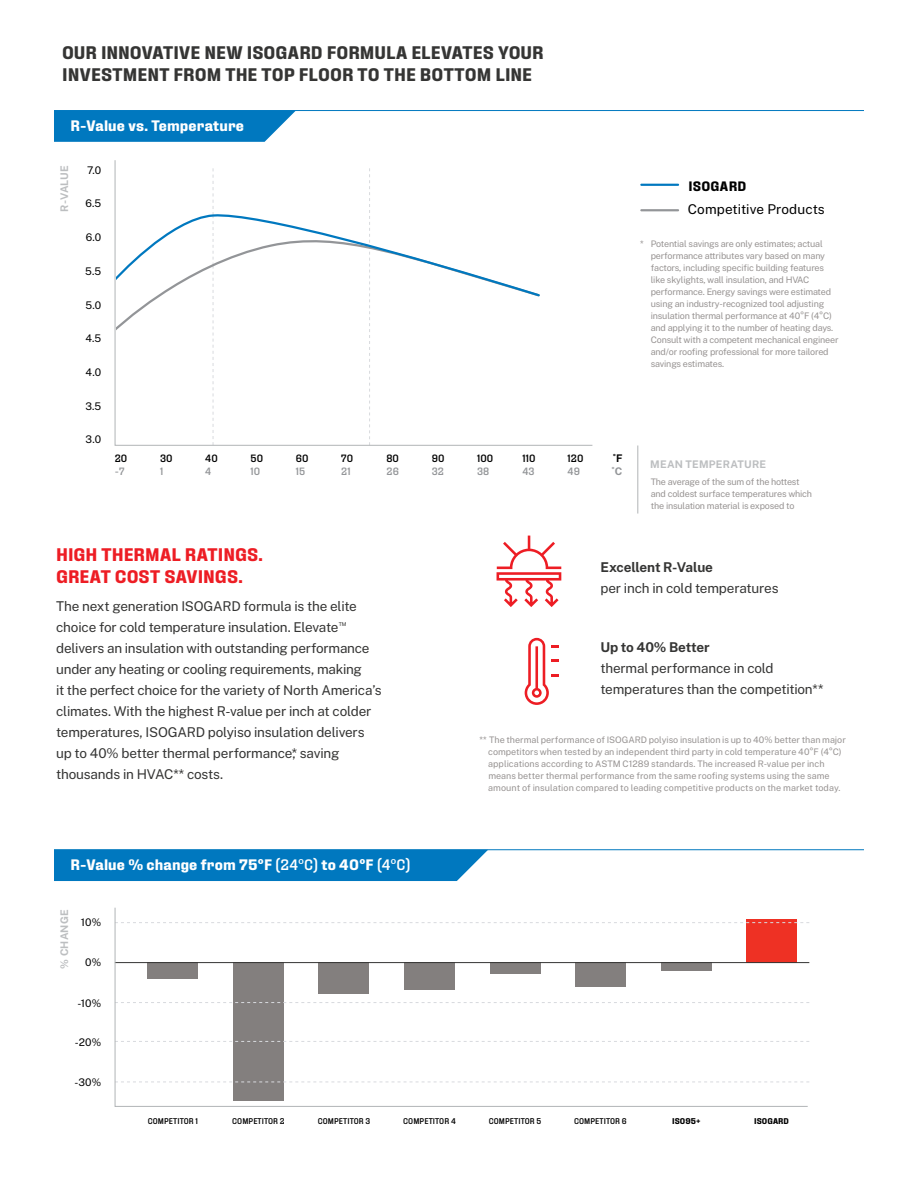
<style>
.page{position:relative;width:918px;height:1188px;background:#fff}
.page>*{position:absolute;margin:0;border:0;box-sizing:border-box;transform-origin:0 0}
.t1{font:700 18px/22.5px "Fixture";color:#353534}
.t2{font:700 18px/22.5px "Fixture";color:#ed1d24}
.t3{font:700 15px "Fixture";letter-spacing:.01em;color:#fff}
.t4{font:13.5px/21px "Public Sans";letter-spacing:-.015em;color:#353534}
.t5{font:700 13.5px "Public Sans";letter-spacing:-.01em;color:#353534}
.t6{font:13.5px "Public Sans";letter-spacing:.01em;color:#000}
.t7{font:700 13.5px "Fixture";letter-spacing:.015em;color:#000}
.t8{font:10.5px "Public Sans";letter-spacing:.01em;color:#000}
.t9{font:700 10.5px "Public Sans";letter-spacing:.02em;color:#bcbec0}
.t10{font:500 10.5px "Fixture";letter-spacing:.01em;color:#000}
.t11{font:500 10.5px "Fixture";letter-spacing:.01em;color:#939598}
.t12{font:700 10.5px "Public Sans";color:#000}
.t13{font:700 10.5px "Public Sans";color:#939598}
.t14{font:9px/12px "Public Sans";letter-spacing:-.02em;color:#979392}
.t15{font:9px/12px "Public Sans";color:#979392}
.t16{font:500 8.25px "Fixture";letter-spacing:.01em;color:#000}
.t17{font:700 8.25px "Fixture";letter-spacing:.01em;color:#000}
.t18{font:5.25px "Public Sans";color:#353534}
.s1{font-family:"Public Sans";font-weight:900}
.s2{font-weight:500}
.s3{font-family:"Public Sans";font-weight:500}
</style>
<div class="page">
<hr style="left:54px;top:110px;width:810px;height:1px;background:#0078bf">
<svg style="left:54px;top:111px;width:242px;height:31px;background:#1281c3"></svg>
<hr style="left:54px;top:849px;width:810px;height:1px;background:#0078bf">
<div style="left:54px;top:850px;width:434px;height:31px;background:#0078bf"></div>
<hr style="left:115px;top:962px;width:694px;height:1px;background:#353534">
<svg style="left:114px;top:160px;width:479px;height:286px"></svg>
<hr style="left:640px;top:184px;width:39px;height:2px;background:#0078bf">
<hr style="left:640px;top:209px;width:39px;height:2px;background:#939598">
<svg style="left:497px;top:536px;width:64px;height:71px"></svg>
<svg style="left:525px;top:638px;width:33px;height:67px"></svg>
<svg style="left:114px;top:907px;width:694px;height:200px"></svg>
<hr style="left:637px;top:446px;width:1px;height:68px;background:#b1b4b6">
<h1 class="t1" style="left:62px;top:41px;width:483px">OUR INNOVATIVE NEW ISOGARD FORMULA ELEVATES YOUR<br>INVESTMENT FROM THE TOP FLOOR TO THE BOTTOM LINE</h1>
<h2 class="t3" style="left:70px;top:116px;width:175px">R-Value vs. Temperature</h2>
<p class="t9" style="left:57px;top:212px;width:48px;rotate:-90deg">R-VALUE</p>
<p class="t8" style="left:87px;top:163px;width:16px">7.0</p>
<p class="t8" style="left:85px;top:197px;width:17px">6.5</p>
<p class="t8" style="left:86px;top:230px;width:17px">6.0</p>
<p class="t8" style="left:85px;top:264px;width:18px">5.5</p>
<p class="t8" style="left:86px;top:298px;width:17px">5.0</p>
<p class="t8" style="left:85px;top:332px;width:17px">4.5</p>
<p class="t8" style="left:86px;top:365px;width:17px">4.0</p>
<p class="t8" style="left:85px;top:399px;width:17px">3.5</p>
<p class="t8" style="left:86px;top:433px;width:17px">3.0</p>
<p class="t10" style="left:115px;top:452px;width:14px">20</p>
<p class="t11" style="left:115px;top:464px;width:11px">-7</p>
<p class="t10" style="left:160px;top:452px;width:14px">30</p>
<p class="t11" style="left:160px;top:464px;width:5px">1</p>
<p class="t10" style="left:205px;top:452px;width:14px">40</p>
<p class="t11" style="left:205px;top:464px;width:7px">4</p>
<p class="t10" style="left:251px;top:452px;width:14px">50</p>
<p class="t11" style="left:251px;top:464px;width:11px">10</p>
<p class="t10" style="left:296px;top:452px;width:14px">60</p>
<p class="t11" style="left:296px;top:464px;width:11px">15</p>
<p class="t10" style="left:341px;top:452px;width:13px">70</p>
<p class="t11" style="left:341px;top:464px;width:11px">21</p>
<p class="t10" style="left:386px;top:452px;width:14px">80</p>
<p class="t11" style="left:386px;top:464px;width:14px">26</p>
<p class="t10" style="left:432px;top:452px;width:14px">90</p>
<p class="t11" style="left:432px;top:464px;width:14px">32</p>
<p class="t10" style="left:477px;top:452px;width:18px">100</p>
<p class="t11" style="left:477px;top:464px;width:14px">38</p>
<p class="t10" style="left:522px;top:452px;width:15px">110</p>
<p class="t11" style="left:522px;top:464px;width:14px">43</p>
<p class="t10" style="left:568px;top:452px;width:17px">120</p>
<p class="t11" style="left:568px;top:464px;width:14px">49</p>
<h3 class="t7" style="left:688px;top:178px;width:60px">ISOGARD</h3>
<h3 class="t6" style="left:688px;top:200px;width:139px">Competitive Products</h3>
<p class="t14" style="left:651px;top:238px;width:189px;text-indent:-11px">* Potential savings are only estimates; actual performance attributes vary based on many factors, including specific building features like skylights, wall insulation, and HVAC performance. Energy savings were estimated using an industry-recognized tool adjusting insulation thermal performance at 40°F (4°C) and applying it to the number of heating days.<br>Consult with a competent mechanical engineer and/or roofing professional for more tailored savings estimates.</p>
<p class="t12" style="left:613px;top:451px;width:11px">˚F</p>
<p class="t13" style="left:612px;top:464px;width:12px">˚C</p>
<p class="t9" style="left:650px;top:457px;width:117px">MEAN TEMPERATURE</p>
<p class="t14" style="left:651px;top:475px;width:163px">The average of the sum of the hottest and coldest surface temperatures which the insulation material is exposed to</p>
<h1 class="t2" style="left:56px;top:544px;width:208px">HIGH THERMAL RATINGS.<br>GREAT COST SAVINGS.</h1>
<h3 class="t4" style="left:56px;top:595px;width:302px">The next generation ISOGARD formula is the elite choice for cold temperature insulation. Elevate</h3>
<p class="t18" style="left:339px;top:621px;width:9px">TM</p>
<p class="t4" style="left:56px;top:637px;width:327px">delivers an insulation with outstanding performance under any heating or cooling requirements, making<br>it the perfect choice for the variety of North America’s climates. With the highest R-value per inch at colder temperatures, ISOGARD polyiso insulation delivers up to 40% better thermal performance,* saving thousands in HVAC** costs.</p>
<h2 class="t3" style="left:70px;top:855px;width:341px">R-Value % change from 75<span class="s1">º</span>F <span class="s2">(24</span><span class="s3">º</span><span class="s2">C)</span> to 40<span class="s1">º</span>F <span class="s2">(4</span><span class="s3">º</span><span class="s2">C)</span></h2>
<p class="t9" style="left:57px;top:969px;width:61px;rotate:-90deg">% CHANGE</p>
<p class="t8" style="left:81px;top:915px;width:22px">10%</p>
<p class="t8" style="left:85px;top:956px;width:18px">0%</p>
<p class="t8" style="left:78px;top:996px;width:25px">-10%</p>
<p class="t8" style="left:75px;top:1036px;width:28px">-20%</p>
<p class="t8" style="left:75px;top:1075px;width:28px">-30%</p>
<h3 class="t5" style="left:600px;top:558px;width:114px">Excellent R-Value</h3>
<h3 class="t4" style="left:600px;top:577px;width:180px">per inch in cold temperatures</h3>
<h3 class="t5" style="left:600px;top:638px;width:111px">Up to 40% Better</h3>
<h3 class="t4" style="left:600px;top:657px;width:224px">thermal performance in cold temperatures than the competition**</h3>
<p class="t15" style="left:488px;top:734px;width:359px;text-indent:-9px">** The thermal performance of ISOGARD polyiso insulation is up to 40% better than major competitors when tested by an independent third party in cold temperature 40°F (4°C) applications according to ASTM C1289 standards. The increased R-value per inch means better thermal performance from the same roofing systems using the same amount of insulation compared to leading competitive products on the market today.</p>
<p class="t16" style="left:148px;top:1116px;width:52px">COMPETITOR 1</p>
<p class="t16" style="left:232px;top:1116px;width:54px">COMPETITOR 2</p>
<p class="t16" style="left:318px;top:1116px;width:54px">COMPETITOR 3</p>
<p class="t16" style="left:403px;top:1116px;width:54px">COMPETITOR 4</p>
<p class="t16" style="left:489px;top:1116px;width:54px">COMPETITOR 5</p>
<p class="t16" style="left:574px;top:1116px;width:54px">COMPETITOR 6</p>
<p class="t17" style="left:672px;top:1116px;width:30px">ISO95+</p>
<p class="t17" style="left:754px;top:1116px;width:37px">ISOGARD</p>
</div>
